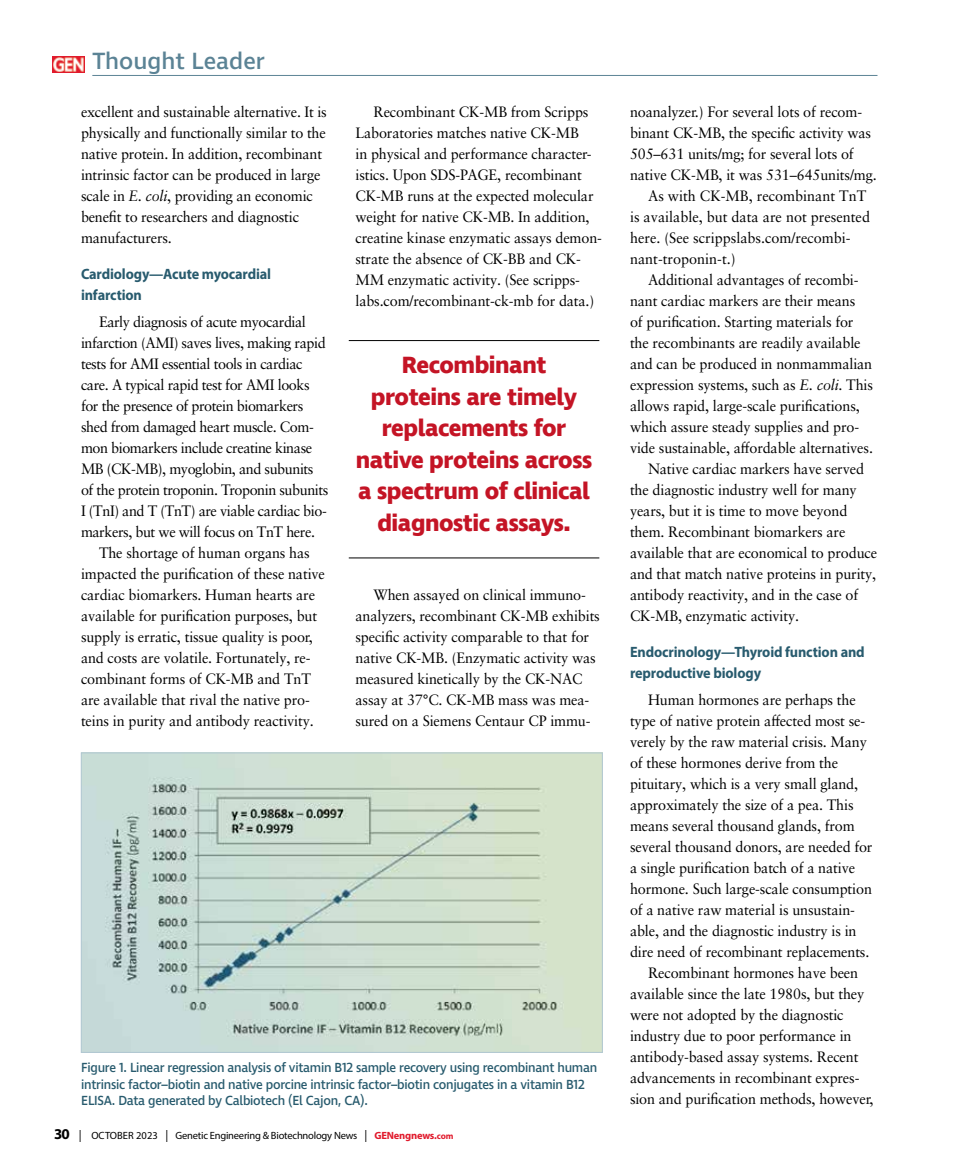
<style>
.page{position:relative;width:972px;height:1175px;background:#fff}
.page>*{position:absolute;margin:0;border:0;box-sizing:border-box;transform-origin:0 0}
.t1{font:700 24px/31.5px "Ingra";letter-spacing:-.02em;color:#c41425;text-align:center}
.t2{font:500 24px "Ingra";color:#5b8395}
.t3{font:15px/21px "Sabon LT Pro";letter-spacing:-.01em;color:#000;scale:.96 1}
.t4{font:15px "Sabon LT Pro";letter-spacing:-.03em;color:#000;scale:.96 1}
.t5{font:700 15px/21px "Myriad Pro";letter-spacing:-.01em;color:#285b6e;scale:.95 1}
.t6{font:500 13.5px/16.5px "Ingra";letter-spacing:-.02em;color:#285b6e;scale:.95 1}
.t7{font:10.5px "Myriad Pro";letter-spacing:-.02em;color:#000}
.s1{font-style:italic}
.s2{font-weight:700;font-size:15px}
.s3{font-size:12px}
.s4{font-weight:700;color:#e11a2c}
.s5{font-weight:700;font-size:9px;color:#e11a2c}
</style>
<div class="page">
<hr style="left:92px;top:75px;width:786px;height:1px;background:#5b8395">
<img style="left:53px;top:56px;width:32px;height:16px">
<hr style="left:349px;top:340px;width:250px;height:1px;background:#000">
<hr style="left:349px;top:557px;width:250px;height:1px;background:#000">
<img style="left:83px;top:754px;width:518px;height:296px">
<div style="left:81px;top:752px;width:522px;height:300px;border:1px solid #b1c7d2"></div>
<h1 class="t2" style="left:92px;top:46px;width:174px">Thought Leader</h1>
<p class="t3" style="left:81px;top:101px;width:258px">excellent and sustainable alternative. It is physically and functionally similar to the native protein. In addition, recombinant intrinsic factor can be produced in large scale in <span class="s1">E. coli</span>, providing an economic benefit to researchers and diagnostic manufacturers.</p>
<p class="t5" style="left:81px;top:263px;width:202px">Cardiology—Acute myocardial infarction</p>
<p class="t4" style="left:99px;top:312px;width:217px">Early diagnosis of acute myocardial</p>
<p class="t4" style="left:81px;top:333px;width:256px">infarction (AMI) saves lives, making rapid</p>
<p class="t4" style="left:81px;top:354px;width:232px">tests for AMI essential tools in cardiac</p>
<p class="t4" style="left:81px;top:375px;width:240px">care. A typical rapid test for AMI looks</p>
<p class="t4" style="left:81px;top:396px;width:233px">for the presence of protein biomarkers</p>
<p class="t4" style="left:81px;top:417px;width:244px">shed from damaged heart muscle. Com-</p>
<p class="t4" style="left:81px;top:438px;width:242px">mon biomarkers include creatine kinase</p>
<p class="t4" style="left:81px;top:459px;width:244px">MB (CK-MB), myoglobin, and subunits</p>
<p class="t4" style="left:81px;top:480px;width:259px">of the protein troponin. Troponin subunits</p>
<p class="t4" style="left:81px;top:501px;width:258px">I (TnI) and T (TnT) are viable cardiac bio-</p>
<p class="t4" style="left:81px;top:522px;width:245px">markers, but we will focus on TnT here.</p>
<p class="t3" style="left:99px;top:542px;width:221px">The shortage of human organs has</p>
<p class="t3" style="left:81px;top:563px;width:256px">impacted the purification of these native</p>
<p class="t3" style="left:81px;top:584px;width:245px">cardiac biomarkers. Human hearts are</p>
<p class="t3" style="left:81px;top:605px;width:248px">available for purification purposes, but</p>
<p class="t3" style="left:81px;top:626px;width:243px">supply is erratic, tissue quality is poor,</p>
<p class="t3" style="left:81px;top:647px;width:241px">and costs are volatile. Fortunately, re-</p>
<p class="t3" style="left:81px;top:668px;width:241px">combinant forms of CK-MB and TnT</p>
<p class="t3" style="left:81px;top:689px;width:240px">are available that rival the native pro-</p>
<p class="t3" style="left:81px;top:710px;width:244px">teins in purity and antibody reactivity.</p>
<p class="t3" style="left:355px;top:101px;width:258px;text-indent:18px">Recombinant CK-MB from Scripps Laboratories matches native CK-MB<br>in physical and performance character&shy;istics. Upon SDS-PAGE, recombinant CK-MB runs at the expected molecular weight for native CK-MB. In addition, creatine kinase enzymatic assays demon&shy;strate the absence of CK-BB and CK-MM enzymatic activity. (See scripps&shy;labs.com/recombinant-ck-mb for data.)</p>
<h1 class="t1" style="left:356px;top:350px;width:238px">Recombinant proteins are timely replacements for native proteins across a spectrum of clinical diagnostic assays.</h1>
<p class="t3" style="left:356px;top:584px;width:256px;text-indent:18px">When assayed on clinical immuno&shy;analyzers, recombinant CK-MB exhibits specific activity comparable to that for native CK-MB. (Enzymatic activity was measured kinetically by the CK-NAC assay at 37°C. CK-MB mass was mea&shy;sured on a Siemens Centaur CP immu-</p>
<p class="t6" style="left:81px;top:1060px;width:545px">Figure 1. Linear regression analysis of vitamin B12 sample recovery using recombinant human intrinsic factor–biotin and native porcine intrinsic factor–biotin conjugates in a vitamin B12<br>ELISA. Data generated by Calbiotech (El Cajon, CA).</p>
<p class="t7" style="left:54px;top:1129px;width:401px"><span class="s2">30</span> <span class="s3">|</span> OCTOBER 2023 <span class="s3">|</span> Genetic Engineering &amp; Biotechnology News <span class="s3">|</span> <span class="s4">GENengnews.</span><span class="s5">com</span></p>
<p class="t3" style="left:630px;top:101px;width:243px">noanalyzer.) For several lots of recom-</p>
<p class="t3" style="left:630px;top:122px;width:253px">binant CK-MB, the specific activity was</p>
<p class="t3" style="left:630px;top:143px;width:234px">505–631 units/mg; for several lots of</p>
<p class="t3" style="left:630px;top:164px;width:259px">native CK-MB, it was 531–645units/mg.</p>
<p class="t3" style="left:648px;top:185px;width:229px">As with CK-MB, recombinant TnT</p>
<p class="t3" style="left:630px;top:206px;width:252px">is available, but data are not presented</p>
<p class="t3" style="left:630px;top:227px;width:231px">here. (See scrippslabs.com/recombi-</p>
<p class="t3" style="left:630px;top:248px;width:112px">nant-troponin-t.)</p>
<p class="t3" style="left:648px;top:269px;width:221px">Additional advantages of recombi-</p>
<p class="t3" style="left:630px;top:290px;width:236px">nant cardiac markers are their means</p>
<p class="t3" style="left:630px;top:311px;width:234px">of purification. Starting materials for</p>
<p class="t3" style="left:630px;top:332px;width:242px">the recombinants are readily available</p>
<p class="t3" style="left:630px;top:353px;width:254px">and can be produced in nonmammalian</p>
<p class="t3" style="left:630px;top:374px;width:255px">expression systems, such as <span class="s1">E. coli</span>. This</p>
<p class="t3" style="left:630px;top:395px;width:241px">allows rapid, large-scale purifications,</p>
<p class="t3" style="left:630px;top:416px;width:240px">which assure steady supplies and pro-</p>
<p class="t3" style="left:630px;top:437px;width:255px">vide sustainable, affordable alternatives.</p>
<p class="t3" style="left:648px;top:458px;width:227px">Native cardiac markers have served</p>
<p class="t3" style="left:630px;top:479px;width:238px">the diagnostic industry well for many</p>
<p class="t3" style="left:630px;top:500px;width:228px">years, but it is time to move beyond</p>
<p class="t3" style="left:630px;top:521px;width:226px">them. Recombinant biomarkers are</p>
<p class="t3" style="left:630px;top:542px;width:259px">available that are economical to produce</p>
<p class="t3" style="left:630px;top:563px;width:258px">and that match native proteins in purity,</p>
<p class="t3" style="left:630px;top:584px;width:239px">antibody reactivity, and in the case of</p>
<p class="t3" style="left:630px;top:605px;width:178px">CK-MB, enzymatic activity.</p>
<p class="t5" style="left:630px;top:641px;width:249px">Endocrinology—Thyroid function and reproductive biology</p>
<p class="t3" style="left:648px;top:689px;width:218px">Human hormones are perhaps the</p>
<p class="t3" style="left:630px;top:710px;width:247px">type of native protein affected most se-</p>
<p class="t3" style="left:630px;top:731px;width:248px">verely by the raw material crisis. Many</p>
<p class="t3" style="left:630px;top:752px;width:218px">of these hormones derive from the</p>
<p class="t3" style="left:630px;top:773px;width:239px">pituitary, which is a very small gland,</p>
<p class="t3" style="left:630px;top:794px;width:234px">approximately the size of a pea. This</p>
<p class="t3" style="left:630px;top:815px;width:236px">means several thousand glands, from</p>
<p class="t3" style="left:630px;top:836px;width:254px">several thousand donors, are needed for</p>
<p class="t3" style="left:630px;top:857px;width:236px">a single purification batch of a native</p>
<p class="t3" style="left:630px;top:878px;width:254px">hormone. Such large-scale consumption</p>
<p class="t3" style="left:630px;top:899px;width:236px">of a native raw material is unsustain-</p>
<p class="t3" style="left:630px;top:920px;width:238px">able, and the diagnostic industry is in</p>
<p class="t3" style="left:630px;top:941px;width:251px">dire need of recombinant replacements.</p>
<p class="t3" style="left:648px;top:962px;width:220px">Recombinant hormones have been</p>
<p class="t3" style="left:630px;top:983px;width:246px">available since the late 1980s, but they</p>
<p class="t3" style="left:630px;top:1004px;width:224px">were not adopted by the diagnostic</p>
<p class="t3" style="left:630px;top:1025px;width:232px">industry due to poor performance in</p>
<p class="t3" style="left:630px;top:1046px;width:240px">antibody-based assay systems. Recent</p>
<p class="t3" style="left:630px;top:1067px;width:241px">advancements in recombinant expres-</p>
<p class="t3" style="left:630px;top:1088px;width:255px">sion and purification methods, however,</p>
</div>
